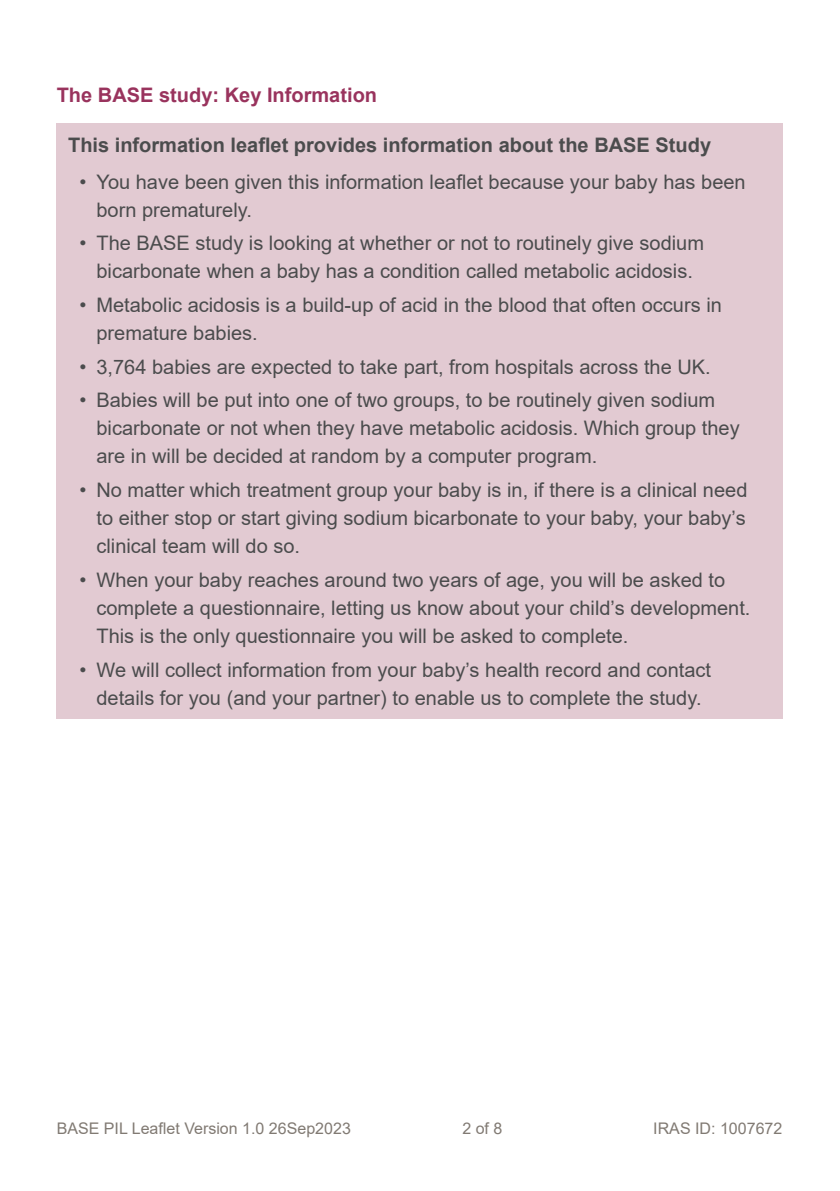
<style>
.page{position:relative;width:840px;height:1191px;background:#fff}
.page>*{position:absolute;margin:0;border:0;box-sizing:border-box;transform-origin:0 0}
.t1{font:20px/28px "Arial";color:#4b4c4d}
.t2{font:700 20px "Arial";color:#4b4c4d}
.t3{font:700 20px "Arial";color:#99335d}
.t4{font:16px "Arial";color:#817a73}
</style>
<div class="page">
<div style="left:57px;top:123px;width:725px;height:596px;background:#e2cad2"></div>
<p class="t3" style="left:57px;top:81px;width:322px">The BASE study: Key Information</p>
<p class="t2" style="left:68px;top:131px;width:644px">This information leaflet provides information about the BASE Study</p>
<p class="t1" style="left:96px;top:167px;width:650px;text-indent:-17px">• You have been given this information leaflet because your baby has been born prematurely.</p>
<p class="t1" style="left:79px;top:229px;width:625px;text-align:center">• The BASE study is looking at whether or not to routinely give sodium bicarbonate when a baby has a condition called metabolic acidosis.</p>
<p class="t1" style="left:96px;top:291px;width:626px;text-indent:-17px">• Metabolic acidosis is a build-up of acid in the blood that often occurs in premature babies.</p>
<p class="t1" style="left:79px;top:352px;width:632px">• 3,764 babies are expected to take part, from hospitals across the UK.</p>
<p class="t1" style="left:96px;top:386px;width:644px;text-indent:-17px">• Babies will be put into one of two groups, to be routinely given sodium bicarbonate or not when they have metabolic acidosis. Which group they are in will be decided at random by a computer program.</p>
<p class="t1" style="left:96px;top:476px;width:652px;text-align:justify;text-indent:-17px">• No matter which treatment group your baby is in, if there is a clinical need to either stop or start giving sodium bicarbonate to your baby, your baby’s clinical team will do so.</p>
<p class="t1" style="left:96px;top:566px;width:655px;text-indent:-17px">• When your baby reaches around two years of age, you will be asked to complete a questionnaire, letting us know about your child’s development.<br>This is the only questionnaire you will be asked to complete.</p>
<p class="t1" style="left:79px;top:655px;width:632px;text-align:center">• We will collect information from your baby’s health record and contact details for you (and your partner) to enable us to complete the study.</p>
<p class="t4" style="left:57px;top:1117px;width:295px">BASE PIL Leaflet Version 1.0 26Sep2023</p>
<p class="t4" style="left:462px;top:1117px;width:42px">2of8</p>
<p class="t4" style="left:653px;top:1117px;width:130px">IRAS ID: 1007672</p>
</div>
